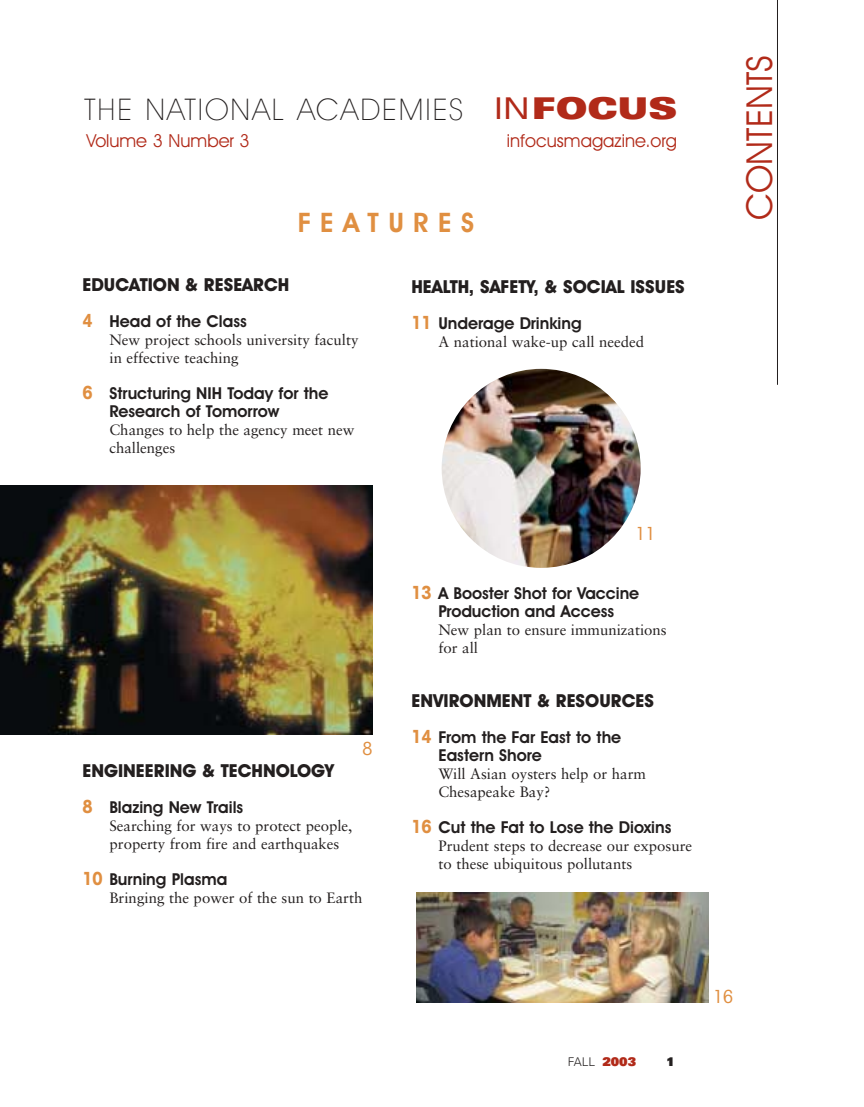
<style>
.page{position:relative;width:864px;height:1107px;background:#fff}
.page>*{position:absolute;margin:0;border:0;box-sizing:border-box;transform-origin:0 0}
.t1{font:36px "Avant Garde IT Cby BT";color:#b12a19}
.t2{font:200 30px "Avant Garde IT Cby BT";letter-spacing:.07em;color:#231f1f}
.t3{font:900 expanded 30px "Univers";color:#b12a19}
.t4{font:600 27px "Avant Garde IT Cby BT";letter-spacing:.35em;color:#e08f41}
.t5{font:700 18px "Avant Garde IT Cby BT";color:#231f1f}
.t6{font:18px "Avant Garde IT Cby BT";color:#b12a19}
.t7{font:condensed 18px "Avant Garde IT Cby BT";color:#e08f41}
.t8{font:600 16.5px/18px "Avant Garde IT Cby BT";color:#231f1f}
.t9{font:15px/18px "Sabon";color:#231f1f}
.t10{font:300 12px "Univers";color:#231f1f}
.t11{font:900 12px "Univers";color:#231f1f}
.s1{font-weight:400}
.s2{font-weight:700;font-stretch:condensed;font-size:18px;color:#e08f41}
.s3{font-weight:900;color:#b12a19}
</style>
<div class="page">
<hr style="left:777px;top:0;width:1px;height:385px;background:#231f1f">
<img style="left:416px;top:892px;width:293px;height:110px">
<img style="left:0;top:485px;width:372px;height:249px">
<img style="left:442px;top:369px;width:199px;height:199px;border-radius:50%">
<h2 class="t2" style="left:85px;top:98px;width:380px">THE NATIONAL ACADEMIES</h2>
<p class="t6" style="left:86px;top:134px;width:165px">Volume 3 Number 3</p>
<h2 class="t3" style="left:494px;top:97px;width:185px"><span class="s1">IN</span>FOCUS</h2>
<p class="t6" style="left:507px;top:134px;width:172px">infocusmagazine.org</p>
<h3 class="t4" style="left:298px;top:212px;width:178px">FEATURES</h3>
<p class="t5" style="left:82px;top:278px;width:208px">EDUCATION &amp; RESEARCH</p>
<p class="t8" style="left:82px;top:314px;width:166px"><span class="s2">4</span> Head of the Class</p>
<p class="t9" style="left:110px;top:332px;width:251px">New project schools university faculty in effective teaching</p>
<p class="t8" style="left:110px;top:386px;width:220px;text-indent:-27px"><span class="s2">6</span> Structuring NIH Today for the<br>Research of Tomorrow</p>
<p class="t9" style="left:110px;top:422px;width:246px">Changes to help the agency meet new challenges</p>
<p class="t7" style="left:363px;top:742px;width:11px">8</p>
<p class="t5" style="left:82px;top:764px;width:253px">ENGINEERING &amp; TECHNOLOGY</p>
<p class="t8" style="left:82px;top:800px;width:162px"><span class="s2">8</span> Blazing New Trails</p>
<p class="t9" style="left:110px;top:818px;width:244px">Searching for ways to protect people, property from fire and earthquakes</p>
<p class="t8" style="left:82px;top:872px;width:146px"><span class="s2">10</span> Burning Plasma</p>
<p class="t9" style="left:110px;top:890px;width:254px">Bringing the power of the sun to Earth</p>
<p class="t5" style="left:411px;top:280px;width:275px">HEALTH, SAFETY, &amp; SOCIAL ISSUES</p>
<p class="t8" style="left:411px;top:316px;width:172px"><span class="s2">11</span> Underage Drinking</p>
<p class="t9" style="left:438px;top:334px;width:207px">A national wake-up call needed</p>
<p class="t7" style="left:636px;top:527px;width:21px">11</p>
<p class="t8" style="left:411px;top:586px;width:229px;text-align:center"><span class="s2">13</span> A Booster Shot for Vaccine<br>Production and Access</p>
<p class="t9" style="left:438px;top:622px;width:230px">New plan to ensure immunizations for all</p>
<p class="t5" style="left:411px;top:694px;width:244px">ENVIRONMENT &amp; RESOURCES</p>
<p class="t8" style="left:438px;top:730px;width:184px;text-indent:-27px"><span class="s2">14</span> From the Far East to the<br>Eastern Shore</p>
<p class="t9" style="left:438px;top:766px;width:209px">Will Asian oysters help or harm<br>Chesapeake Bay?</p>
<p class="t8" style="left:411px;top:820px;width:262px"><span class="s2">16</span> Cut the Fat to Lose the Dioxins</p>
<p class="t9" style="left:438px;top:838px;width:255px">Prudent steps to decrease our exposure to these ubiquitous pollutants</p>
<h1 class="t1" style="left:746px;top:220px;width:166px;rotate:-90deg">CONTENTS</h1>
<p class="t10" style="left:568px;top:1058px;width:70px">FALL <span class="s3">2003</span></p>
<p class="t11" style="left:667px;top:1058px;width:10px">1</p>
<p class="t7" style="left:713px;top:990px;width:21px">16</p>
</div>
